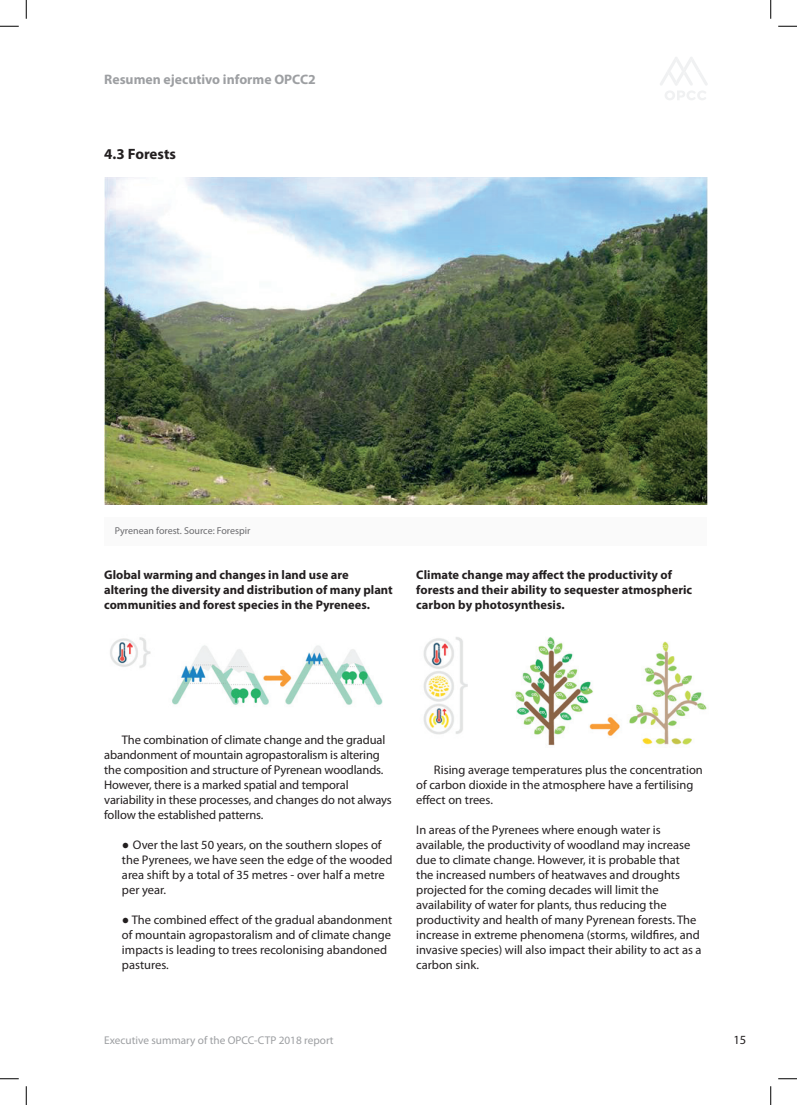
<style>
.page{position:relative;width:797px;height:1105px;background:#fff}
.page>*{position:absolute;margin:0;border:0;box-sizing:border-box;transform-origin:0 0}
.t1{font:700 15px "Myriad Pro";color:#231f20}
.t2{font:700 13.75px "Myriad Pro";color:#9d9fa2}
.t3{font:12.5px/15px "Myriad Pro";color:#231f20}
.t4{font:700 12.5px/15px "Myriad Pro";color:#231f20}
.t5{font:11.25px "Myriad Pro";color:#9d9fa2}
.t6{font:10px "Myriad Pro";color:#6b6b6e}
.s1{font-family:"Times New Roman"}
</style>
<div class="page">
<svg style="left:660px;top:57px;width:48px;height:43px"></svg>
<img style="left:104px;top:178px;width:603px;height:326px">
<div style="left:104px;top:517px;width:603px;height:28px;background:#fafafa"></div>
<img style="left:110px;top:637px;width:273px;height:68px">
<img style="left:423px;top:637px;width:284px;height:109px">
<svg style="left:0;top:25px;width:19px;height:2px"></svg>
<svg style="left:778px;top:25px;width:19px;height:2px"></svg>
<svg style="left:0;top:1078px;width:19px;height:1px"></svg>
<svg style="left:778px;top:1078px;width:19px;height:1px"></svg>
<svg style="left:25px;top:0;width:2px;height:19px"></svg>
<svg style="left:25px;top:1086px;width:2px;height:19px"></svg>
<svg style="left:770px;top:0;width:1px;height:19px"></svg>
<svg style="left:770px;top:1086px;width:1px;height:19px"></svg>
<p class="t2" style="left:104px;top:70px;width:213px">Resumen ejecutivo informe OPCC2</p>
<p class="t1" style="left:104px;top:144px;width:73px">4.3 Forests</p>
<p class="t6" style="left:115px;top:524px;width:137px">Pyrenean forest. Source: Forespir</p>
<p class="t4" style="left:104px;top:567px;width:290px">Global warming and changes in land use are altering the diversity and distribution of many plant communities and forest species in the Pyrenees.</p>
<p class="t4" style="left:416px;top:567px;width:277px">Climate change may affect the productivity of forests and their ability to sequester atmospheric carbon by photosynthesis.</p>
<p class="t3" style="left:104px;top:732px;width:289px;text-indent:18px">The combination of climate change and the gradual abandonment of mountain agropastoralism is altering the composition and structure of Pyrenean woodlands.<br>However, there is a marked spatial and temporal variability in these processes, and changes do not always follow the established patterns.</p>
<p class="t3" style="left:122px;top:837px;width:272px"><span class="s1">●</span> Over the last 50 years, on the southern slopes of the Pyrenees, we have seen the edge of the wooded area shift by a total of 35 metres - over half a metre per year.</p>
<p class="t3" style="left:122px;top:912px;width:272px"><span class="s1">●</span> The combined effect of the gradual abandonment of mountain agropastoralism and of climate change impacts is leading to trees recolonising abandoned pastures.</p>
<p class="t3" style="left:416px;top:762px;width:288px;text-indent:18px">Rising average temperatures plus the concentration of carbon dioxide in the atmosphere have a fertilising effect on trees.</p>
<p class="t3" style="left:416px;top:822px;width:287px">In areas of the Pyrenees where enough water is available, the productivity of woodland may increase due to climate change. However, it is probable that<br>the increased numbers of heatwaves and droughts projected for the coming decades will limit the availability of water for plants, thus reducing the productivity and health of many Pyrenean forests. The increase in extreme phenomena (storms, wildfires, and invasive species) will also impact their ability to act as a carbon sink.</p>
<p class="t5" style="left:104px;top:1033px;width:231px">Executive summary of the OPCC-CTP 2018 report</p>
<p class="t3" style="left:733px;top:1032px;width:14px">15</p>
</div>
